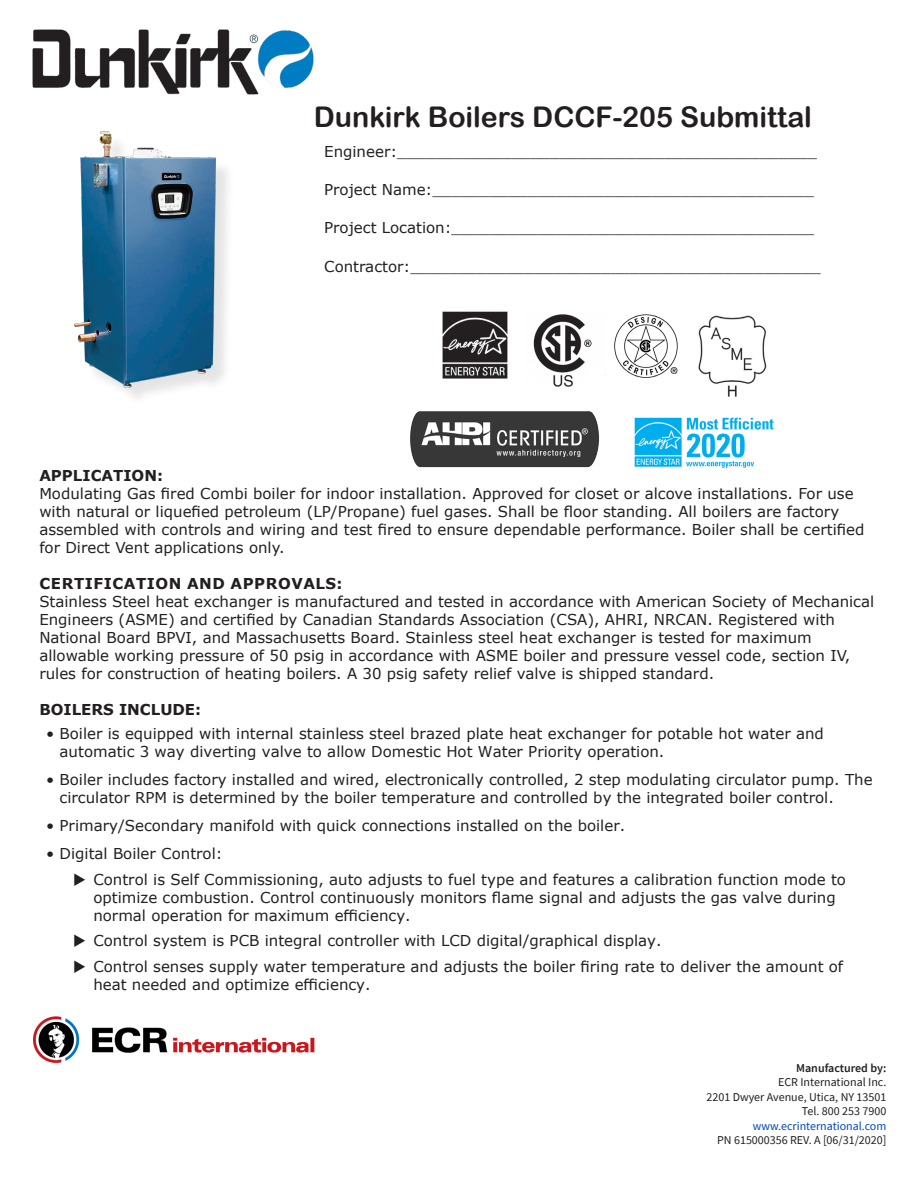
<style>
.page{position:relative;width:918px;height:1188px;background:#fff}
.page>*{position:absolute;margin:0;border:0;box-sizing:border-box;transform-origin:0 0}
.t1{font:28.5px "Arial Rounded MT Bold";color:#231f20}
.t2{font:15px/18px "Verdana";color:#231f20}
.t3{font:700 15px "Verdana";letter-spacing:.015em;color:#231f20}
.t4{font:700 15px "Verdana";letter-spacing:.035em;color:#231f20}
.t5{font:12px/14.4px "Source Sans Pro";color:#231f20;text-align:right}
.t6{font:12px "Source Sans Pro";color:#0047bf}
.t7{font:600 12px "Source Sans Pro";color:#231f20}
</style>
<div class="page">
<img style="left:33px;top:1016px;width:282px;height:47px">
<img style="left:74px;top:131px;width:153px;height:267px">
<img style="left:32px;top:29px;width:282px;height:66px">
<img style="left:634px;top:417px;width:140px;height:51px">
<img style="left:410px;top:411px;width:189px;height:57px">
<img style="left:442px;top:311px;width:66px;height:68px">
<img style="left:533px;top:314px;width:59px;height:73px">
<img style="left:614px;top:314px;width:64px;height:64px">
<img style="left:698px;top:315px;width:69px;height:81px">
<p class="t1" style="left:314px;top:100px;width:500px">Dunkirk Boilers DCCF-205 Submittal</p>
<p class="t2" style="left:324px;top:142px;width:494px">Engineer:____________________________________________</p>
<p class="t2" style="left:324px;top:180px;width:491px">Project Name:________________________________________</p>
<p class="t2" style="left:324px;top:219px;width:491px">Project Location:______________________________________</p>
<p class="t2" style="left:324px;top:257px;width:498px">Contractor:___________________________________________</p>
<p class="t3" style="left:39px;top:464px;width:125px">APPLICATION:</p>
<p class="t2" style="left:39px;top:484px;width:827px">Modulating Gas fired Combi boiler for indoor installation. Approved for closet or alcove installations. For use with natural or liquefied petroleum (LP/Propane) fuel gases. Shall be floor standing. All boilers are factory assembled with controls and wiring and test fired to ensure dependable performance. Boiler shall be certified for Direct Vent applications only.</p>
<p class="t4" style="left:40px;top:572px;width:304px">CERTIFICATION AND APPROVALS:</p>
<p class="t2" style="left:39px;top:592px;width:836px">Stainless Steel heat exchanger is manufactured and tested in accordance with American Society of Mechanical Engineers (ASME) and certified by Canadian Standards Association (CSA), AHRI, NRCAN. Registered with National Board BPVI, and Massachusetts Board. Stainless steel heat exchanger is tested for maximum allowable working pressure of 50 psig in accordance with ASME boiler and pressure vessel code, section IV, rules for construction of heating boilers. A 30 psig safety relief valve is shipped standard.</p>
<p class="t3" style="left:39px;top:698px;width:163px">BOILERS INCLUDE:</p>
<p class="t2" style="left:60px;top:725px;width:766px;text-indent:-14px">• Boiler is equipped with internal stainless steel brazed plate heat exchanger for potable hot water and automatic 3 way diverting valve to allow Domestic Hot Water Priority operation.</p>
<p class="t2" style="left:60px;top:771px;width:815px;text-indent:-14px">• Boiler includes factory installed and wired, electronically controlled, 2 step modulating circulator pump. The circulator RPM is determined by the boiler temperature and controlled by the integrated boiler control.</p>
<p class="t2" style="left:46px;top:817px;width:581px">• Primary/Secondary manifold with quick connections installed on the boiler.</p>
<p class="t2" style="left:46px;top:845px;width:178px">• Digital Boiler Control:</p>
<p class="t2" style="left:93px;top:870px;width:754px">Control is Self Commissioning, auto adjusts to fuel type and features a calibration function mode to optimize combustion. Control continuously monitors flame signal and adjusts the gas valve during normal operation for maximum efficiency.</p>
<p class="t2" style="left:93px;top:932px;width:570px">Control system is PCB integral controller with LCD digital/graphical display.</p>
<p class="t2" style="left:93px;top:957px;width:751px">Control senses supply water temperature and adjusts the boiler firing rate to deliver the amount of heat needed and optimize efficiency.</p>
<p class="t7" style="left:796px;top:1060px;width:92px">Manufactured by:</p>
<p class="t5" style="left:706px;top:1075px;width:181px">ECR International Inc.<br>2201 Dwyer Avenue, Utica, NY 13501<br>Tel. 800 253 7900</p>
<p class="t6" style="left:753px;top:1118px;width:135px">www.ecrinternational.com</p>
<p class="t5" style="left:717px;top:1133px;width:171px">PN 615000356 REV. A [06/31/2020]</p>
</div>
